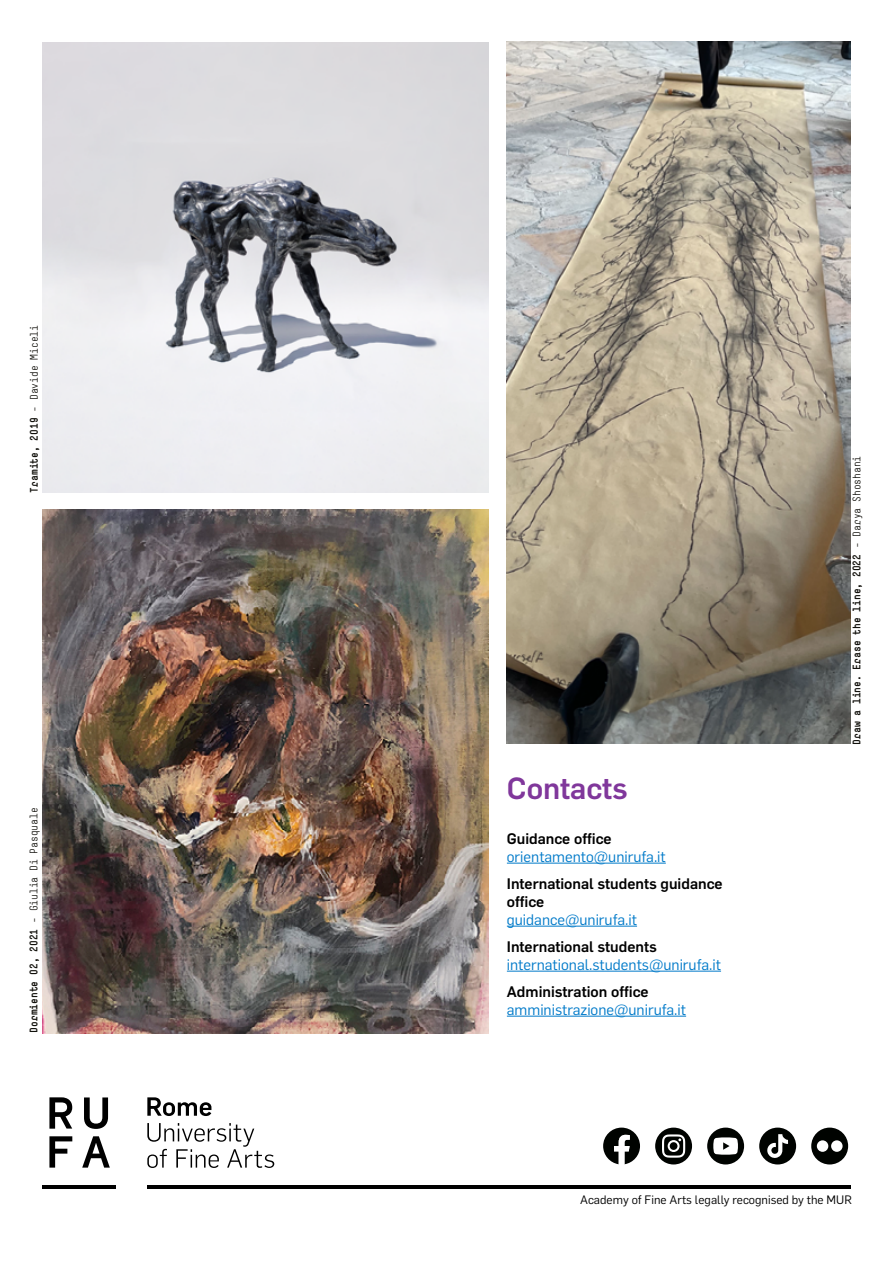
<style>
.page{position:relative;width:893px;height:1263px;background:#fff}
.page>*{position:absolute;margin:0;border:0;box-sizing:border-box;transform-origin:0 0}
.t1{font:500 30px "Flama";color:#80379b}
.t2{font:15px "Flama";color:#007ac9}
.t3{font:500 15px/18px "Flama";color:#000}
.t4{font:12px "Flama";color:#000}
.t5{font:10.5px "Simple";color:#12110c}
.t6{font:700 10.5px "Simple";color:#12110c}
.s1{font-weight:700}
.s2{font-weight:400}
</style>
<div class="page">
<img style="left:507px;top:42px;width:343px;height:701px">
<img style="left:43px;top:509px;width:446px;height:524px">
<img style="left:43px;top:42px;width:446px;height:451px">
<div style="left:655px;top:1127px;width:37px;height:37px;background:#000300;border-radius:50%"></div>
<svg style="left:662px;top:1134px;width:23px;height:24px"></svg>
<div style="left:707px;top:1127px;width:37px;height:37px;background:#000300;border-radius:50%"></div>
<svg style="left:713px;top:1137px;width:25px;height:18px"></svg>
<div style="left:811px;top:1127px;width:37px;height:37px;background:#000300;border-radius:50%"></div>
<div style="left:817px;top:1140px;width:11px;height:12px;background:#fff;border-radius:50%"></div>
<div style="left:831px;top:1140px;width:12px;height:12px;background:#fff;border-radius:50%"></div>
<svg style="left:603px;top:1127px;width:37px;height:37px"></svg>
<div style="left:759px;top:1127px;width:37px;height:37px;background:#000300;border-radius:50%"></div>
<svg style="left:767px;top:1134px;width:21px;height:24px"></svg>
<hr style="left:507px;top:863px;width:159px;height:1px;background:#007ac9">
<hr style="left:507px;top:926px;width:130px;height:1px;background:#007ac9">
<hr style="left:507px;top:971px;width:214px;height:1px;background:#007ac9">
<hr style="left:507px;top:1016px;width:179px;height:1px;background:#007ac9">
<hr style="left:272px;top:1185px;width:578px;height:3px;background:#000">
<svg style="left:147px;top:1097px;width:64px;height:19px"></svg>
<svg style="left:147px;top:1123px;width:127px;height:45px"></svg>
<hr style="left:43px;top:1185px;width:73px;height:3px;background:#000">
<svg style="left:84px;top:1097px;width:24px;height:32px"></svg>
<svg style="left:49px;top:1136px;width:23px;height:31px"></svg>
<svg style="left:82px;top:1136px;width:28px;height:31px"></svg>
<svg style="left:49px;top:1097px;width:23px;height:32px"></svg>
<hr style="left:147px;top:1185px;width:127px;height:3px;background:#000">
<p class="t5" style="left:28px;top:493px;width:169px;rotate:-90deg"><span class="s1">Tramite, 2019</span> - Davide Miceli</p>
<p class="t5" style="left:27px;top:1033px;width:227px;rotate:-90deg"><span class="s1">Dormiente 02, 2021</span> - Giulia Di Pasquale</p>
<h1 class="t1" style="left:507px;top:766px;width:123px">Contacts</h1>
<p class="t3" style="left:507px;top:828px;width:106px">Guidance office</p>
<p class="t2" style="left:507px;top:846px;width:160px">orientamento@unirufa.it</p>
<p class="t3" style="left:507px;top:873px;width:217px">International students guidance office</p>
<p class="t2" style="left:507px;top:909px;width:132px">guidance@unirufa.it</p>
<p class="t3" style="left:507px;top:936px;width:151px">International students</p>
<p class="t2" style="left:507px;top:954px;width:216px">international.students@unirufa.it</p>
<p class="t3" style="left:507px;top:981px;width:143px">Administration office</p>
<p class="t2" style="left:507px;top:999px;width:181px">amministrazione@unirufa.it</p>
<p class="t6" style="left:850px;top:745px;width:290px;rotate:-90deg">Draw a line. Erase the line, 2022 <span class="s2">- Darya Shoshani</span></p>
<p class="t4" style="left:580px;top:1191px;width:273px">Academy of Fine Arts legally recognised by the MUR</p>
</div>
